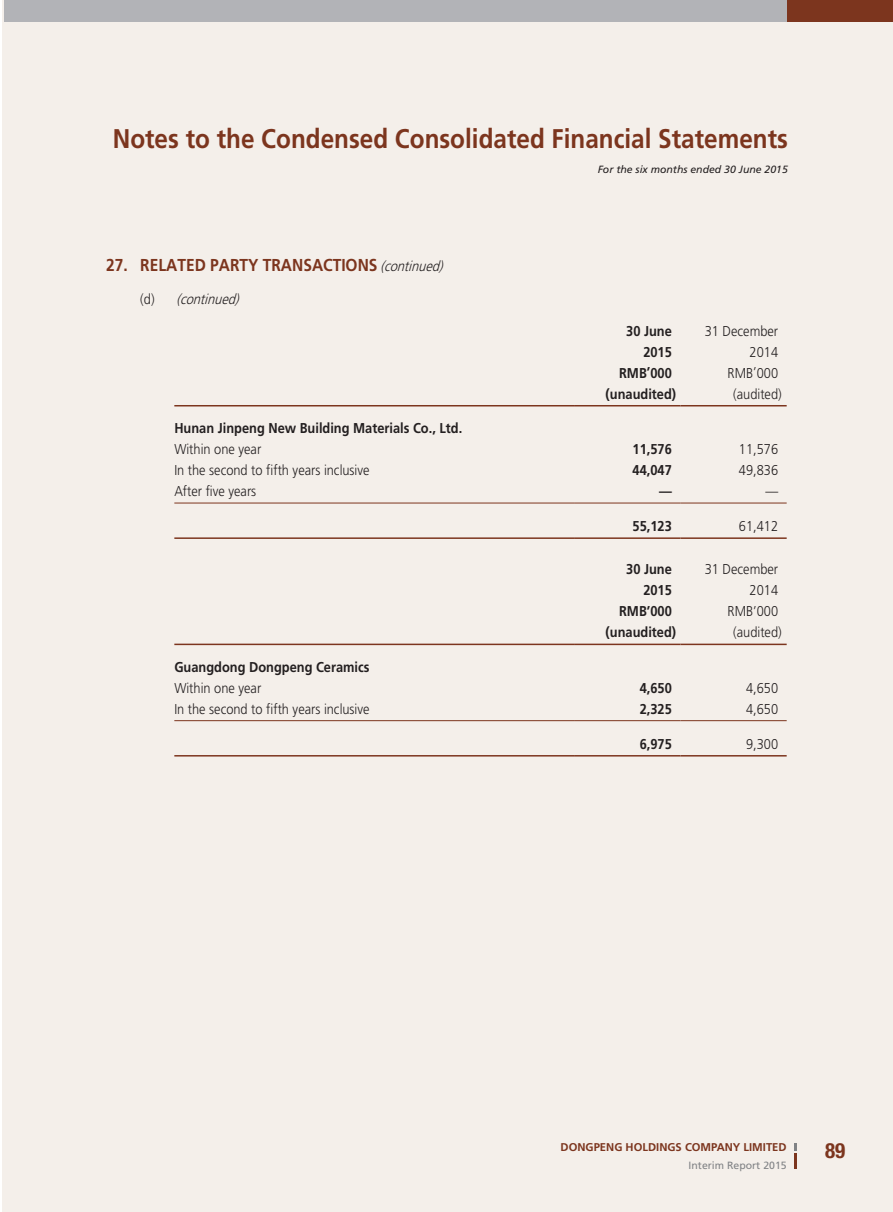
<style>
.page{position:relative;width:893px;height:1212px;background:#fff}
.page>*{position:absolute;margin:0;border:0;box-sizing:border-box;transform-origin:0 0}
.t1{font:700 27px "Frutiger LT Std";color:#7c351e;scale:.9 1}
.t2{font:700 condensed 21px "Helvetica Neue LT Std";color:#7c351e}
._3__標題{font:700 17.25px "Frutiger LT Std";color:#7c351e;scale:.9 1}
._1__內文{font:300 14.25px "Frutiger LT Std";color:#231f20;scale:.9 1}
._1__內文-2{font:700 14.25px "Frutiger LT Std";color:#231f20;scale:.9 1}
._1__內文-3{font:italic 300 14.25px "Frutiger LT Std";color:#231f20;scale:.9 1}
.t3{font:700 11.25px "Frutiger LT Std";color:#7c351e}
.t4{font:italic 10.5px "Frutiger LT Std";color:#231f20}
.t5{font:10.5px "Frutiger LT Std";color:#808285}
.s1{font-weight:300;font-style:italic;font-size:14.25px;color:#231f20}
.s2{font-style:normal}
</style>
<div class="page">
<div style="left:2px;top:0;width:891px;height:1212px;background:#f4efea"></div>
<svg style="left:794px;top:1143px;width:2px;height:25px"></svg>
<div style="left:787px;top:0;width:106px;height:21px;background:#7c351e"></div>
<div style="left:4px;top:0;width:783px;height:21px;background:#b2b3b7"></div>
<hr style="left:174px;top:405px;width:400px;height:1px;background:#7c351e">
<hr style="left:574px;top:405px;width:106px;height:1px;background:#7c351e">
<hr style="left:680px;top:405px;width:107px;height:1px;background:#7c351e">
<hr style="left:174px;top:503px;width:400px;height:1px;background:#7c351e">
<hr style="left:574px;top:503px;width:106px;height:1px;background:#7c351e">
<hr style="left:680px;top:503px;width:107px;height:1px;background:#7c351e">
<hr style="left:174px;top:537px;width:400px;height:2px;background:#7c351e">
<hr style="left:574px;top:537px;width:106px;height:2px;background:#7c351e">
<hr style="left:680px;top:537px;width:107px;height:2px;background:#7c351e">
<hr style="left:174px;top:644px;width:400px;height:1px;background:#7c351e">
<hr style="left:574px;top:644px;width:106px;height:1px;background:#7c351e">
<hr style="left:680px;top:644px;width:107px;height:1px;background:#7c351e">
<hr style="left:174px;top:720px;width:400px;height:1px;background:#7c351e">
<hr style="left:574px;top:720px;width:106px;height:1px;background:#7c351e">
<hr style="left:680px;top:720px;width:107px;height:1px;background:#7c351e">
<hr style="left:174px;top:755px;width:400px;height:1px;background:#7c351e">
<hr style="left:574px;top:755px;width:106px;height:1px;background:#7c351e">
<hr style="left:680px;top:755px;width:107px;height:1px;background:#7c351e">
<h1 class="t1" style="left:113px;top:123px;width:752px">Notes to the Condensed Consolidated Financial Statements</h1>
<p class="t4" style="left:598px;top:164px;width:192px">For the six months ended 30 June 2015</p>
<p class="_3__標題" style="left:106px;top:254px;width:380px">27. RELATED PARTY TRANSACTIONS <span class="s1">(continued)</span></p>
<p class="_1__內文-3" style="left:140px;top:291px;width:115px"><span class="s2">( d )</span> (continued)</p>
<p class="_1__內文-2" style="left:626px;top:322px;width:52px">30 June</p>
<p class="_1__內文" style="left:705px;top:323px;width:83px">31 December</p>
<p class="_1__內文-2" style="left:643px;top:343px;width:33px">2015</p>
<p class="_1__內文" style="left:750px;top:344px;width:33px">2014</p>
<p class="_1__內文-2" style="left:619px;top:364px;width:60px">RMB’000</p>
<p class="_1__內文" style="left:727px;top:365px;width:58px">RMB’000</p>
<p class="_1__內文-2" style="left:606px;top:385px;width:80px">(unaudited)</p>
<p class="_1__內文" style="left:733px;top:386px;width:55px">(audited)</p>
<p class="_1__內文-2" style="left:174px;top:420px;width:321px">Hunan Jinpeng New Building Materials Co., Ltd.</p>
<p class="_1__內文" style="left:174px;top:441px;width:98px">Within one year</p>
<p class="_1__內文-2" style="left:633px;top:441px;width:45px">11,576</p>
<p class="_1__內文" style="left:739px;top:441px;width:45px">11,576</p>
<p class="_1__內文" style="left:174px;top:462px;width:218px">In the second to fifth years inclusive</p>
<p class="_1__內文-2" style="left:633px;top:462px;width:45px">44,047</p>
<p class="_1__內文" style="left:739px;top:462px;width:45px">49,836</p>
<p class="_1__內文" style="left:174px;top:483px;width:93px">After five years</p>
<p class="_1__內文-2" style="left:659px;top:482px;width:16px">—</p>
<p class="_1__內文" style="left:765px;top:483px;width:16px">—</p>
<p class="_1__內文-2" style="left:633px;top:518px;width:45px">55,123</p>
<p class="_1__內文" style="left:739px;top:518px;width:45px">61,412</p>
<p class="_1__內文-2" style="left:626px;top:561px;width:52px">30 June</p>
<p class="_1__內文" style="left:705px;top:561px;width:83px">31 December</p>
<p class="_1__內文-2" style="left:643px;top:582px;width:33px">2015</p>
<p class="_1__內文" style="left:750px;top:582px;width:33px">2014</p>
<p class="_1__內文-2" style="left:619px;top:603px;width:60px">RMB’000</p>
<p class="_1__內文" style="left:727px;top:603px;width:58px">RMB’000</p>
<p class="_1__內文-2" style="left:606px;top:624px;width:80px">(unaudited)</p>
<p class="_1__內文" style="left:733px;top:624px;width:55px">(audited)</p>
<p class="_1__內文-2" style="left:174px;top:659px;width:218px">Guangdong Dongpeng Ceramics</p>
<p class="_1__內文" style="left:174px;top:680px;width:98px">Within one year</p>
<p class="_1__內文-2" style="left:640px;top:680px;width:37px">4,650</p>
<p class="_1__內文" style="left:746px;top:680px;width:37px">4,650</p>
<p class="_1__內文" style="left:174px;top:701px;width:218px">In the second to fifth years inclusive</p>
<p class="_1__內文-2" style="left:640px;top:701px;width:37px">2,325</p>
<p class="_1__內文" style="left:746px;top:701px;width:37px">4,650</p>
<p class="_1__內文-2" style="left:640px;top:735px;width:37px">6,975</p>
<p class="_1__內文" style="left:746px;top:736px;width:37px">9,300</p>
<p class="t3" style="left:561px;top:1141px;width:228px">DONGPENG HOLDINGS COMPANY LIMITED</p>
<p class="t5" style="left:689px;top:1159px;width:100px">Interim Report 2015</p>
<h2 class="t2" style="left:825px;top:1138px;width:22px">89</h2>
</div>
